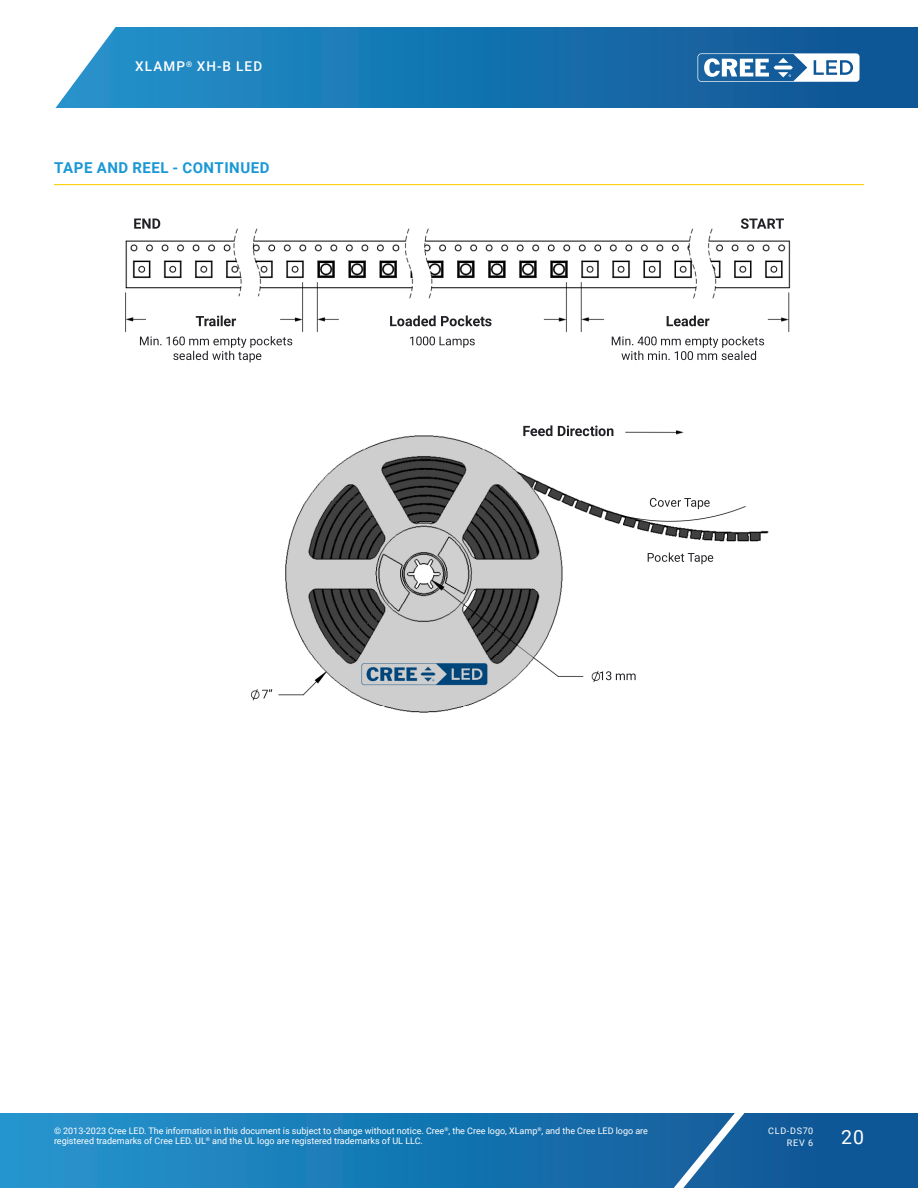
<style>
.page{position:relative;width:918px;height:1188px;background:#fff}
.page>*{position:absolute;margin:0;border:0;box-sizing:border-box;transform-origin:0 0}
.t1{font:19.5px "Roboto";color:#fff}
.Section_heading_with{font:700 15px "Roboto";letter-spacing:.035em;color:#1a98d6}
.t2{font:500 13.5px "Roboto";letter-spacing:.085em;color:#fff}
.t3{font:9px/10.8px "Roboto";color:#fff}
.t4{font:9px/12px "Roboto";letter-spacing:.085em;color:#fff;text-align:right}
</style>
<div class="page">
<svg style="left:0;top:1113px;width:918px;height:75px;background:#1876b2"></svg>
<svg style="left:644px;top:1113px;width:117px;height:75px;background:#296da6"></svg>
<svg style="left:55px;top:27px;width:863px;height:81px;background:#2078b2"></svg>
<svg style="left:698px;top:53px;width:162px;height:29px"></svg>
<hr style="left:54px;top:184px;width:810px;height:1px;background:#fece08">
<img style="left:125px;top:218px;width:666px;height:495px">
<h3 class="t2" style="left:135px;top:57px;width:128px">XLAMP<sup>®</sup> XH-B LED</h3>
<p class="Section_heading_with" style="left:54px;top:157px;width:217px">TAPE AND REEL - CONTINUED</p>
<p class="t3" style="left:54px;top:1125px;width:596px">© 2013-2023 Cree LED. The information in this document is subject to change without notice. Cree<sup>®</sup>, the Cree logo, XLamp<sup>®</sup>, and the Cree LED logo are registered trademarks of Cree LED. UL<sup>®</sup> and the UL logo are registered trademarks of UL LLC.</p>
<p class="t4" style="left:768px;top:1124px;width:47px">CLD-DS70<br>REV 6</p>
<h1 class="t1" style="left:841px;top:1123px;width:24px">20</h1>
</div>
